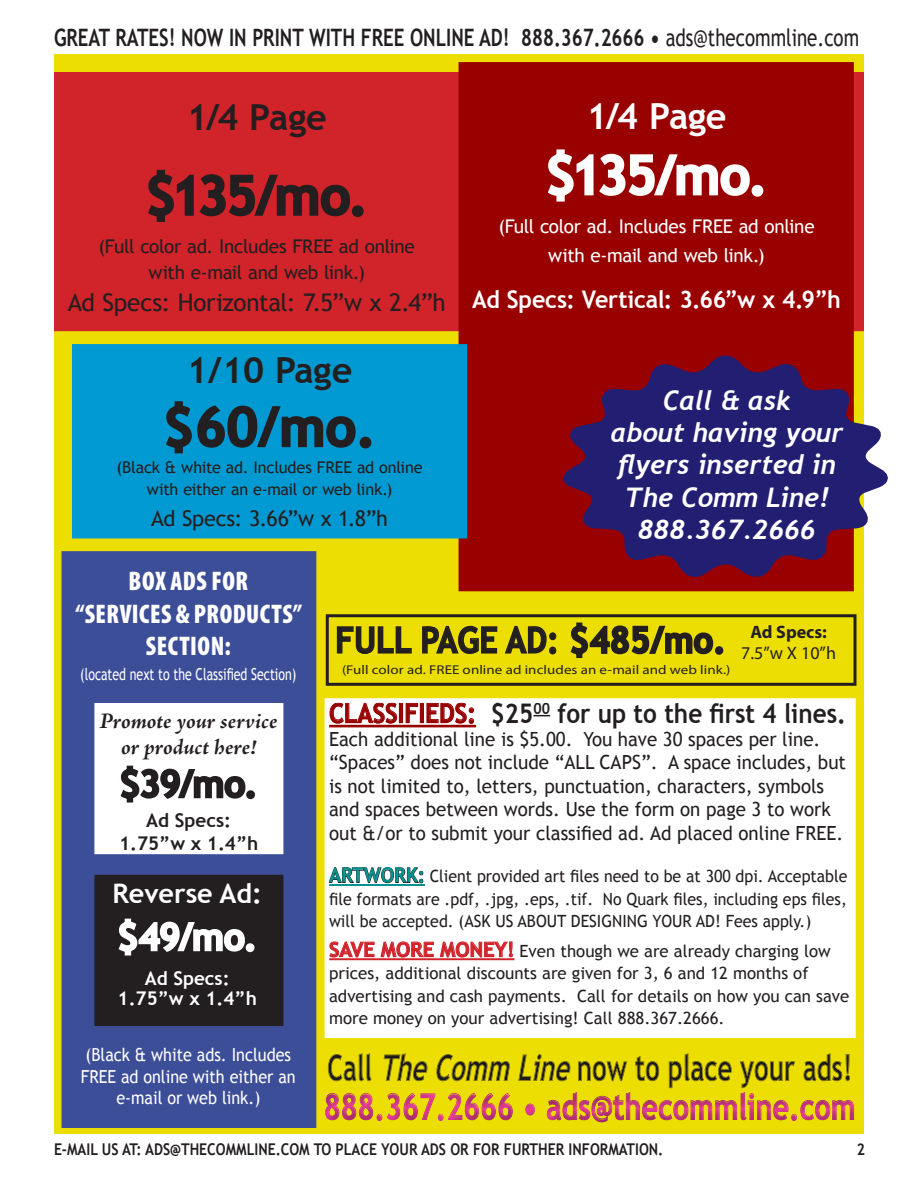
<style>
.page{position:relative;width:918px;height:1188px;background:#fff}
.page>*{position:absolute;margin:0;border:0;box-sizing:border-box;transform-origin:0 0}
.t1{font:700 54px "Trebuchet MS";letter-spacing:-.01em;color:#231f20}
.t2{font:700 54px "Trebuchet MS";color:#fff}
.Sub-Head{font:700 37.5px "Trebuchet MS";color:#fff}
.Sub-Head-2{font:700 37.5px "Trebuchet MS";color:#231f20}
.t3{font:700 36px "Trebuchet MS";color:#e63e97;scale:.8 1}
.t4{font:700 36px "Trebuchet MS";color:#231f20;scale:.9 1}
.t5{font:700 36px "Trebuchet MS";color:#231f20}
.t6{font:700 36px "Trebuchet MS";color:#fff}
.t7{font:italic 700 27px/32.4px "Trebuchet";color:#fff;text-align:center}
.t8{font:700 27px "Trebuchet MS";color:#231f20;scale:.9 1}
.t9{font:900 condensed 27px/32.4px "Myriad Pro";letter-spacing:.02em;color:#fff;text-align:center;scale:.94 1}
.Sub-Head-3{font:700 27px "Trebuchet MS";color:#fff}
.t10{font:24.3px "Trebuchet MS";letter-spacing:-.01em;color:#231f20}
.t11{font:700 24.3px "Trebuchet MS";letter-spacing:-.01em;color:#fff;scale:.96 1}
.t12{font:700 24px "Trebuchet MS";color:#231f20;scale:.78 1}
.Sub-Head-4{font:italic 700 22.5px/25.5px "Adobe Jenson Pro";color:#231f20;text-align:center}
.t13{font:21.6px "Trebuchet MS";color:#231f20}
.t14{font:19.5px/23.4px "Trebuchet MS";color:#231f20;scale:.96 1}
.t15{font:18.9px/25.2px "Trebuchet MS";letter-spacing:-.015em;color:#231f20;text-align:center}
.t16{font:18.9px/28.8px "Trebuchet MS";letter-spacing:-.015em;color:#fff;text-align:center}
.Sub-Head-5{font:700 18.9px/19.5px "Trebuchet MS";color:#fff;text-align:center}
.Sub-Head-6{font:700 18.9px/22.5px "Trebuchet MS";color:#231f20;text-align:center}
.t17{font:18px/21.6px "Trebuchet MS";color:#fff;text-align:center;scale:.9 1}
.t18{font:18px "Myriad Pro";color:#231f20}
.t19{font:700 18px "Myriad Pro";color:#231f20}
.t20{font:16.8px/22.5px "Trebuchet MS";color:#231f20}
.t21{font:16.8px/22.5px "Trebuchet MS";color:#231f20;text-align:justify;scale:.95 1}
.t22{font:16.5px "Trebuchet MS";color:#fff;scale:.75 1}
.t23{font:700 16.2px "Trebuchet MS";color:#231f20;scale:.87 1}
.t24{font:16.2px/21.6px "Trebuchet MS";letter-spacing:-.01em;color:#231f20;text-align:center}
.t25{font:12.75px "Myriad Pro";letter-spacing:.005em;color:#231f20;scale:1.18 1}
.s1{font-weight:400}
.s2{color:#900}
.s3{font-weight:700;font-size:20.25px;color:#009290}
.s4{font-weight:700;font-size:20.25px;color:#d1232a}
</style>
<div class="page">
<div style="left:54px;top:54px;width:810px;height:1080px;background:#edde01"></div>
<div style="left:62px;top:551px;width:254px;height:577px;background:#3d4e99"></div>
<div style="left:326px;top:614px;width:530px;height:72px;border:3px solid #231f20"></div>
<div style="left:54px;top:72px;width:810px;height:259px;background:#d1232a"></div>
<svg style="left:148px;top:169px;width:216px;height:53px"></svg>
<div style="left:94px;top:703px;width:189px;height:151px;background:#fff"></div>
<div style="left:327px;top:700px;width:527px;height:336px;background:#fff"></div>
<hr style="left:329px;top:725px;width:147px;height:2px;background:#900">
<svg style="left:533px;top:715px;width:17px;height:1px"></svg>
<hr style="left:329px;top:884px;width:96px;height:2px;background:#009290">
<hr style="left:329px;top:958px;width:186px;height:2px;background:#d1232a">
<svg style="left:330px;top:703px;width:67px;height:21px"></svg>
<div style="left:399px;top:703px;width:4px;height:20px;border:1px solid #900"></div>
<svg style="left:405px;top:703px;width:13px;height:20px"></svg>
<div style="left:420px;top:703px;width:4px;height:20px;border:1px solid #900"></div>
<svg style="left:426px;top:703px;width:48px;height:21px"></svg>
<svg style="left:330px;top:867px;width:94px;height:17px"></svg>
<svg style="left:330px;top:941px;width:104px;height:17px"></svg>
<svg style="left:440px;top:941px;width:73px;height:17px"></svg>
<div style="left:325px;top:698px;width:531px;height:340px;border:4px solid #fff"></div>
<div style="left:96px;top:876px;width:186px;height:148px;background:#231f20"></div>
<div style="left:94px;top:875px;width:189px;height:151px;border:3px solid #231f20"></div>
<svg style="left:118px;top:918px;width:137px;height:38px"></svg>
<div style="left:316px;top:1043px;width:553px;height:88px;background:#231f20;opacity:.5"></div>
<div style="left:459px;top:62px;width:395px;height:529px;background:#900;border:2px solid #900"></div>
<svg style="left:547px;top:149px;width:201px;height:53px"></svg>
<svg style="left:120px;top:765px;width:135px;height:38px"></svg>
<svg style="left:336px;top:626px;width:76px;height:28px"></svg>
<svg style="left:422px;top:625px;width:76px;height:29px"></svg>
<svg style="left:504px;top:625px;width:53px;height:30px"></svg>
<div style="left:72px;top:344px;width:395px;height:194px;background:#0099d1;border:2px solid #0099d1"></div>
<svg style="left:166px;top:401px;width:206px;height:53px"></svg>
<svg style="left:559px;top:172px;width:329px;height:749px"></svg>
<p class="t12" style="left:54px;top:23px;width:1034px">GREAT RATES! NOW IN PRINT WITH FREE ONLINE AD! 888.367.2666 • <span class="s1">ads@thecommline.com</span></p>
<p class="t5" style="left:187px;top:95px;width:142px">1/4 Page</p>
<p class="t1" style="left:145px;top:162px;width:224px">$135/mo.</p>
<p class="t15" style="left:99px;top:234px;width:318px">(Full color ad. Includes FREE ad online with e-mail and web link.)</p>
<p class="t10" style="left:68px;top:288px;width:380px">Ad Specs: Horizontal: 7.5”w x 2.4”h</p>
<p class="t5" style="left:187px;top:348px;width:167px">1/10 Page</p>
<p class="t1" style="left:163px;top:393px;width:214px">$60/mo.</p>
<p class="t24" style="left:117px;top:457px;width:308px">(Black &amp; white ad. Includes FREE ad online with either an e-mail or web link.)</p>
<p class="t13" style="left:151px;top:506px;width:238px">Ad Specs: 3.66”w x 1.8”h</p>
<p class="t6" style="left:587px;top:94px;width:142px">1/4 Page</p>
<p class="t2" style="left:545px;top:141px;width:224px">$135/mo.</p>
<p class="t16" style="left:498px;top:212px;width:318px">(Full color ad. Includes FREE ad online with e-mail and web link.)</p>
<p class="t11" style="left:472px;top:284px;width:386px">Ad Specs: Vertical: 3.66”w x 4.9”h</p>
<p class="t7" style="left:610px;top:384px;width:234px">Call &amp; ask<br>about having your flyers inserted in<br>The Comm Line!</p>
<p class="t7" style="left:638px;top:514px;width:180px">888.367.2666</p>
<p class="t9" style="left:129px;top:565px;width:129px">BOX ADS FOR</p>
<p class="t9" style="left:76px;top:598px;width:242px">“SERVICES &amp; PRODUCTS”<br>SECTION:</p>
<p class="t22" style="left:80px;top:665px;width:290px">(located next to the Classified Section)</p>
<p class="Sub-Head-4" style="left:100px;top:710px;width:179px">Promote your service or product here!</p>
<p class="Sub-Head-2" style="left:119px;top:760px;width:140px">$39/mo.</p>
<p class="Sub-Head-6" style="left:119px;top:809px;width:141px">Ad Specs:<br>1.75”w x 1.4”h</p>
<p class="Sub-Head-3" style="left:112px;top:876px;width:151px">Reverse Ad:</p>
<p class="Sub-Head" style="left:117px;top:913px;width:142px">$49/mo.</p>
<p class="Sub-Head-5" style="left:118px;top:969px;width:141px">Ad Specs:<br>1.75”w x 1.4”h</p>
<p class="t4" style="left:335px;top:618px;width:435px">FULL PAGE AD: $485/mo.</p>
<p class="t25" style="left:342px;top:662px;width:331px">(Full color ad. FREE online ad includes an e-mail and web link.)</p>
<p class="t19" style="left:750px;top:621px;width:78px">Ad Specs:</p>
<p class="t18" style="left:741px;top:643px;width:96px">7.5”w X 10”h</p>
<p class="t8" style="left:329px;top:696px;width:576px"><span class="s2">CLASSIFIEDS:</span> $25<sup>00</sup> for up to the first 4 lines.</p>
<p class="t14" style="left:329px;top:728px;width:540px">Each additional line is $5.00. You have 30 spaces per line. “Spaces” does not include “ALL CAPS”. A space includes, but is not limited to, letters, punctuation, characters, symbols and spaces between words. Use the form on page 3 to work out &amp;/or to submit your classified ad. Ad placed online FREE.</p>
<p class="t21" style="left:329px;top:865px;width:547px"><span class="s3">ARTWORK:</span> Client provided art files need to be at 300 dpi. Acceptable file formats are .pdf, .jpg, .eps, .tif. No Quark files, including eps files, will be accepted. (ASK US ABOUT DESIGNING YOUR AD! Fees apply.)</p>
<p class="t20" style="left:329px;top:940px;width:522px"><span class="s4">SAVE MORE MONEY!</span> Even though we are already charging low prices, additional discounts are given for 3, 6 and 12 months of advertising and cash payments. Call for details on how you can save more money on your advertising! Call 888.367.2666.</p>
<p class="t17" style="left:81px;top:1044px;width:240px">(Black &amp; white ads. Includes<br>FREE ad online with either an e-mail or web link.)</p>
<h3 class="t3" style="left:324px;top:1084px;width:666px">888.367.2666 • ads@thecommline.com</h3>
<p class="t23" style="left:54px;top:1139px;width:702px">E-MAIL US AT: ADS@THECOMMLINE.COM TO PLACE YOUR ADS OR FOR FURTHER INFORMATION.</p>
<p class="t23" style="left:857px;top:1139px;width:11px">2</p>
</div>
